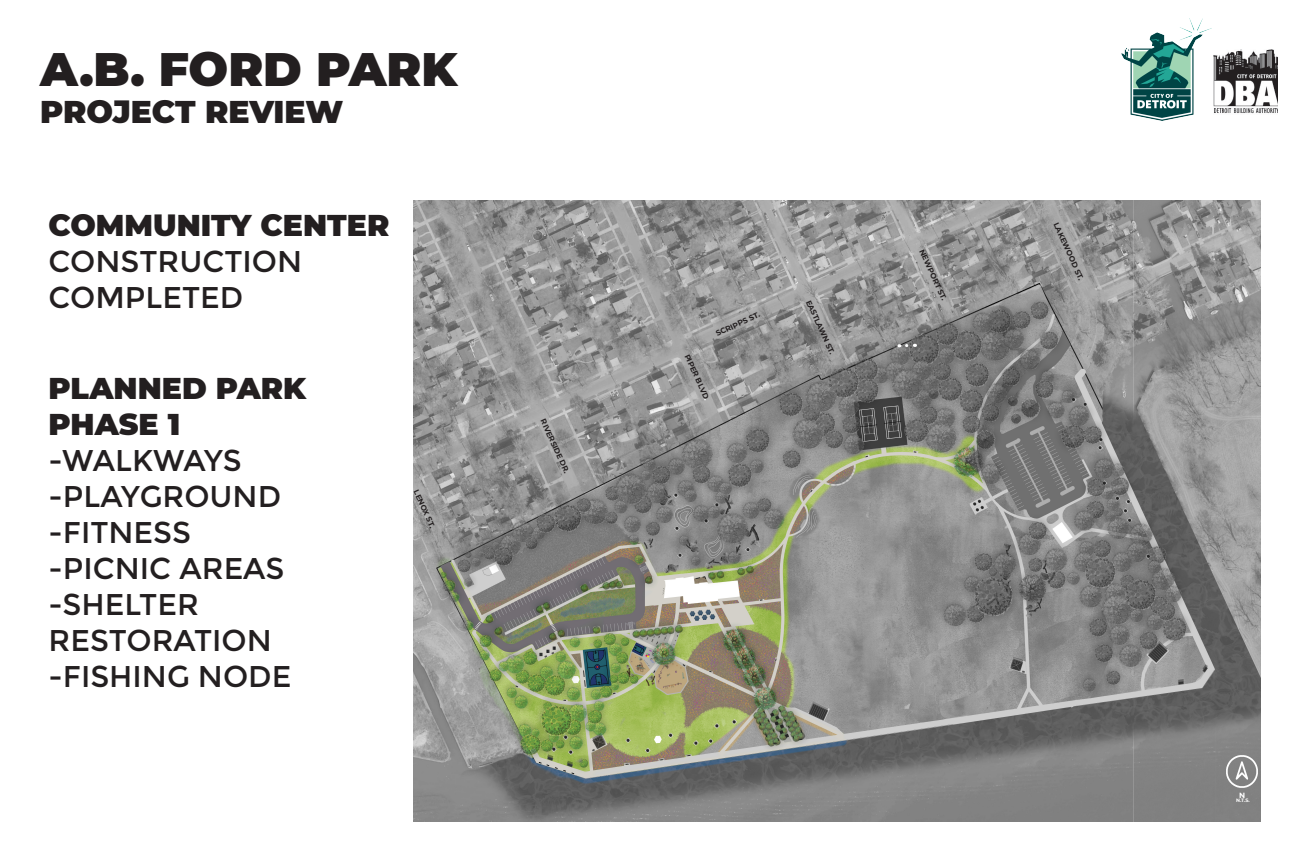
<style>
.page{position:relative;width:1296px;height:864px;background:#fff}
.page>*{position:absolute;margin:0;border:0;box-sizing:border-box;transform-origin:0 0}
.t1{font:900 46.9px "Montserrat";color:#231f20}
.t2{font:900 31.4px "Montserrat";letter-spacing:-.005em;color:#231f20}
.t3{font:30px "Montserrat";color:#231f20}
.t4{font:900 30px/36px "Montserrat";color:#231f20}
.t5{font:700 7.6px "Montserrat";color:#231f20}
.t6{font:700 7.5px "Montserrat";color:#fff}
.t7{font:700 4.9px "Montserrat";color:#fff}
.s1{color:#fff}
</style>
<div class="page">
<img style="left:413px;top:201px;width:848px;height:620px">
<svg style="left:899px;top:344px;width:8px;height:3px"></svg>
<img style="left:1223px;top:753px;width:38px;height:37px">
<img style="left:1122px;top:18px;width:90px;height:103px">
<img style="left:1214px;top:50px;width:64px;height:64px">
<p class="t1" style="left:40px;top:34px;width:419px">A.B. FORD PARK</p>
<p class="t2" style="left:40px;top:89px;width:305px">PROJECT REVIEW</p>
<p class="t4" style="left:49px;top:205px;width:342px">COMMUNITY CENTER</p>
<p class="t3" style="left:49px;top:244px;width:255px">CONSTRUCTION</p>
<p class="t3" style="left:49px;top:280px;width:196px">COMPLETED</p>
<p class="t4" style="left:49px;top:368px;width:259px">PLANNED PARK<br>PHASE 1</p>
<p class="t3" style="left:49px;top:443px;width:195px">-WALKWAYS</p>
<p class="t3" style="left:49px;top:479px;width:234px">-PLAYGROUND</p>
<p class="t3" style="left:49px;top:515px;width:144px">-FITNESS</p>
<p class="t3" style="left:49px;top:551px;width:237px">-PICNIC AREAS</p>
<p class="t3" style="left:49px;top:587px;width:152px">-SHELTER</p>
<p class="t3" style="left:49px;top:623px;width:225px">RESTORATION</p>
<p class="t3" style="left:49px;top:659px;width:244px">-FISHING NODE</p>
<p class="t5" style="left:421px;top:488px;width:42px;rotate:65deg">LENOX ST.</p>
<p class="t5" style="left:548px;top:417px;width:60px;rotate:65deg">RIVERSIDE DR.</p>
<p class="t5" style="left:714px;top:329px;width:49px;rotate:-25deg">SCRIPPS ST.</p>
<p class="t5" style="left:692px;top:352px;width:51px;rotate:65deg">PIPER BLVD<span class="s1">.</span></p>
<p class="t5" style="left:813px;top:298px;width:60px;rotate:65deg">EASTLAWN ST.</p>
<p class="t5" style="left:926px;top:247px;width:57px;rotate:65deg">NEWPORT ST.</p>
<p class="t5" style="left:1061px;top:221px;width:64px;rotate:65deg">LAKEWOOD ST.</p>
<p class="t6" style="left:1239px;top:790px;width:8px">N</p>
<p class="t7" style="left:1236px;top:797px;width:15px">N.T.S.</p>
</div>
